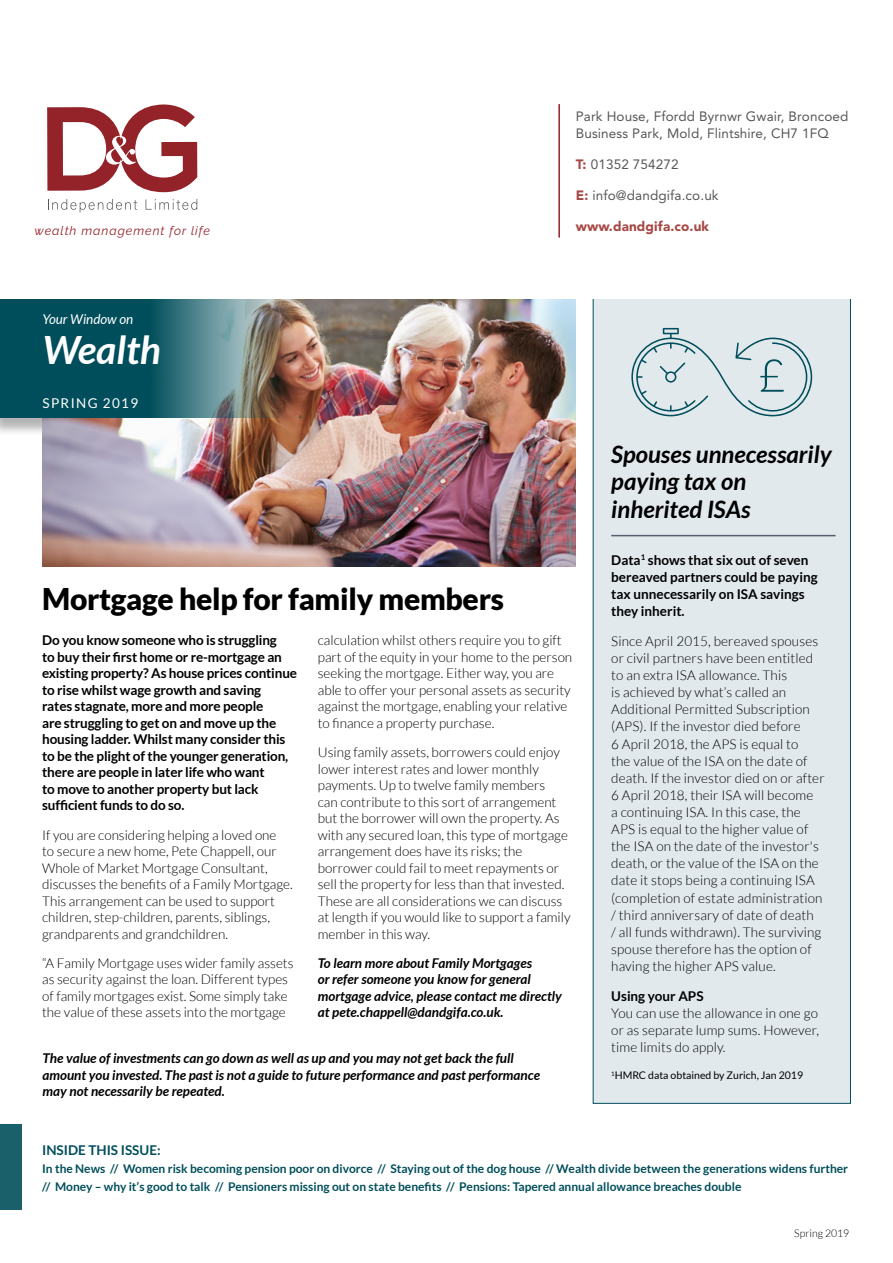
<style>
.page{position:relative;width:893px;height:1263px;background:#fff}
.page>*{position:absolute;margin:0;border:0;box-sizing:border-box;transform-origin:0 0}
.t1{font:italic 700 39px "Lato";color:#fff}
.t2{font:900 30px "Lato";letter-spacing:-.01em;color:#000}
.t3{font:italic 700 24px/27.6px "Lato";color:#000}
.t4{font:300 13.5px/16.5px "Lato";color:#000}
.t5{font:700 13.5px/16.5px "Lato";letter-spacing:-.01em;color:#000}
.t6{font:italic 700 13.5px/16.5px "Lato";color:#000}
.t7{font:13.5px/16.2px "Avenir LT Std";letter-spacing:.01em;color:#575756}
.t8{font:900 13.5px "Avenir LT Std";letter-spacing:.01em;color:#a64945}
.t9{font:700 13.5px "Lato";color:#004e5b}
.t10{font:italic 13.5px "Lato";color:#fff}
.t11{font:13.5px "Lato";letter-spacing:.1em;color:#fff}
.t12{font:italic 12.3px "Raleway";letter-spacing:.08em;color:#932229}
.t13{font:700 12px/18px "Lato";color:#004e5b}
.t14{font:10.5px "Lato";color:#000}
.t15{font:300 10.5px "Lato";color:#000}
.s1{font-weight:900;color:#a64945}
</style>
<div class="page">
<img style="left:43px;top:299px;width:532px;height:267px">
<div style="left:0;top:1125px;width:21px;height:85px;background:#1a606b"></div>
<div style="left:593px;top:298px;width:258px;height:806px;background:#e2e9ed;border:1px solid #004e5b"></div>
<svg style="left:0;top:299px;width:309px;height:118px;background:#35656a"></svg>
<hr style="left:611px;top:535px;width:225px;height:1px;background:#54616c">
<svg style="left:631px;top:328px;width:181px;height:88px"></svg>
<svg style="left:48px;top:199px;width:89px;height:13px"></svg>
<svg style="left:146px;top:199px;width:51px;height:11px"></svg>
<svg style="left:47px;top:104px;width:150px;height:88px"></svg>
<hr style="left:558px;top:104px;width:2px;height:134px;background:#932229">
<p class="t12" style="left:35px;top:224px;width:177px">wealth management for life</p>
<p class="t10" style="left:43px;top:311px;width:92px">Your Window on</p>
<h1 class="t1" style="left:43px;top:327px;width:120px">Wealth</h1>
<p class="t11" style="left:43px;top:396px;width:97px">SPRING 2019</p>
<p class="t7" style="left:576px;top:109px;width:274px">Park House, Ffordd Byrnwr Gwair, Broncoed<br>Business Park, Mold, Flintshire, CH7 1FQ</p>
<p class="t7" style="left:576px;top:156px;width:104px"><span class="s1">T:</span> 01352 754272</p>
<p class="t7" style="left:576px;top:187px;width:144px"><span class="s1">E:</span> info@dandgifa.co.uk</p>
<p class="t8" style="left:576px;top:218px;width:135px">www.dandgifa.co.uk</p>
<h2 class="t2" style="left:42px;top:581px;width:463px">Mortgage help for family members</h2>
<p class="t4" style="left:318px;top:632px;width:256px">calculation whilst others require you to gift part of the equity in your home to the person seeking the mortgage. Either way, you are able to offer your personal assets as security against the mortgage, enabling your relative to finance a property purchase.</p>
<p class="t4" style="left:318px;top:744px;width:254px">Using family assets, borrowers could enjoy lower interest rates and lower monthly payments. Up to twelve family members<br>can contribute to this sort of arrangement but the borrower will own the property. As with any secured loan, this type of mortgage arrangement does have its risks; the borrower could fail to meet repayments or sell the property for less than that invested.<br>These are all considerations we can discuss at length if you would like to support a family member in this way.</p>
<p class="t6" style="left:318px;top:955px;width:246px">To learn more about Family Mortgages<br>or refer someone you know for general mortgage advice, please contact me directly at pete.chappell@dandgifa.co.uk.</p>
<p class="t5" style="left:42px;top:632px;width:256px">Do you know someone who is struggling<br>to buy their first home or re-mortgage an existing property? As house prices continue to rise whilst wage growth and saving<br>rates stagnate, more and more people<br>are struggling to get on and move up the housing ladder. Whilst many consider this to be the plight of the younger generation, there are people in later life who want<br>to move to another property but lack sufficient funds to do so.</p>
<p class="t4" style="left:42px;top:827px;width:252px">If you are considering helping a loved one<br>to secure a new home, Pete Chappell, our Whole of Market Mortgage Consultant, discusses the benefits of a Family Mortgage.<br>This arrangement can be used to support children, step-children, parents, siblings, grandparents and grandchildren.</p>
<p class="t4" style="left:42px;top:955px;width:253px">“A Family Mortgage uses wider family assets as security against the loan. Different types of family mortgages exist. Some simply take the value of these assets into the mortgage</p>
<p class="t6" style="left:43px;top:1050px;width:499px">The value of investments can go down as well as up and you may not get back the full amount you invested. The past is not a guide to future performance and past performance may not necessarily be repeated.</p>
<h3 class="t3" style="left:611px;top:441px;width:222px">Spouses unnecessarily paying tax on inherited ISAs</h3>
<p class="t5" style="left:611px;top:551px;width:208px;line-height:17.1px">Data<sup>1</sup> shows that six out of seven bereaved partners could be paying tax unnecessarily on ISA savings they inherit.</p>
<p class="t4" style="left:611px;top:633px;width:215px;line-height:17.1px">Since April 2015, bereaved spouses or civil partners have been entitled to an extra ISA allowance. This<br>is achieved by what’s called an Additional Permitted Subscription (APS). If the investor died before<br>6 April 2018, the APS is equal to<br>the value of the ISA on the date of death. If the investor died on or after 6 April 2018, their ISA will become<br>a continuing ISA. In this case, the APS is equal to the higher value of the ISA on the date of the investor's death, or the value of the ISA on the date it stops being a continuing ISA (completion of estate administration / third anniversary of date of death<br>/ all funds withdrawn). The surviving spouse therefore has the option of having the higher APS value.</p>
<p class="t5" style="left:611px;top:987px;width:94px">Using your APS</p>
<p class="t4" style="left:611px;top:1004px;width:209px;line-height:17.1px;text-align:justify">You can use the allowance in one go or as separate lump sums. However, time limits do apply.</p>
<p class="t14" style="left:611px;top:1069px;width:193px"><sup>1</sup>HMRC data obtained by Zurich, Jan 2019</p>
<p class="t9" style="left:42px;top:1142px;width:120px">INSIDE THIS ISSUE:</p>
<p class="t13" style="left:42px;top:1159px;width:807px">In the News // Women risk becoming pension poor on divorce // Staying out of the dog house // Wealth divide between the generations widens further // Money – why it’s good to talk // Pensioners missing out on state benefits // Pensions: Tapered annual allowance breaches double</p>
<p class="t15" style="left:794px;top:1228px;width:57px">Spring 2019</p>
</div>
